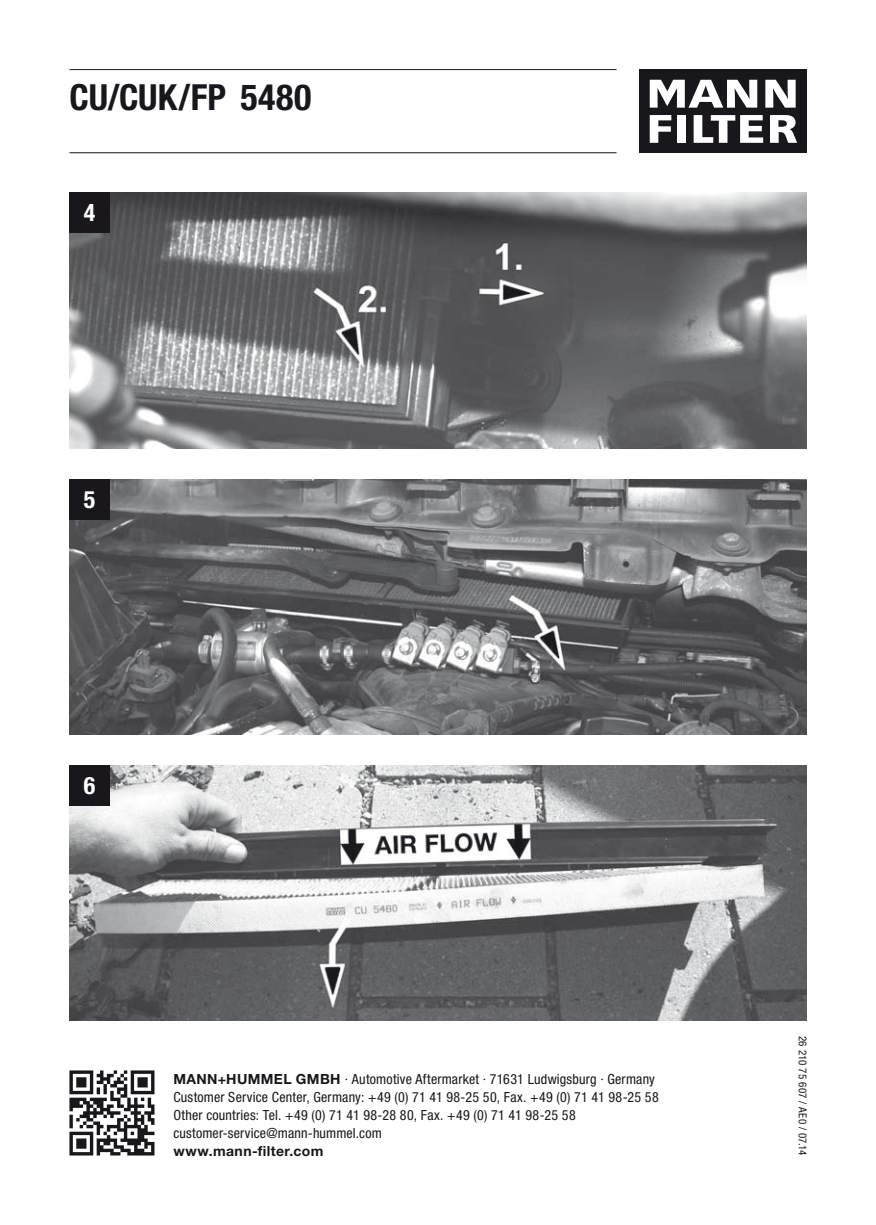
<style>
.page{position:relative;width:876px;height:1225px;background:#fff}
.page>*{position:absolute;margin:0;border:0;box-sizing:border-box;transform-origin:0 0}
.t1{font:700 condensed 36px "Helvetica Neue LT Pro";color:#1a171c}
.t2{font:700 condensed 24px "Helvetica Neue LT Pro";color:#fff}
.t3{font:condensed 14px/18px "Helvetica Neue LT Pro";letter-spacing:.015em;color:#1a171c}
.t4{font:700 14px "Helvetica Neue LT Pro";letter-spacing:.025em;color:#1a171c}
.t5{font:condensed 11px "Helvetica Neue LT Pro";letter-spacing:.02em;color:#1a171c}
.s1{font-weight:700;font-stretch:normal}
</style>
<div class="page">
<svg style="left:69px;top:1070px;width:85px;height:85px"></svg>
<hr style="left:69px;top:69px;width:548px;height:1px;background:#1a171c">
<hr style="left:69px;top:152px;width:548px;height:1px;background:#1a171c">
<div style="left:639px;top:69px;width:167px;height:84px;background:#1a171c"></div>
<svg style="left:765px;top:80px;width:31px;height:28px"></svg>
<svg style="left:650px;top:115px;width:21px;height:28px"></svg>
<div style="left:677px;top:115px;width:9px;height:28px;background:#fff"></div>
<svg style="left:694px;top:115px;width:69px;height:28px"></svg>
<svg style="left:770px;top:115px;width:27px;height:28px"></svg>
<svg style="left:650px;top:80px;width:107px;height:28px"></svg>
<img style="left:69px;top:193px;width:737px;height:255px">
<img style="left:69px;top:765px;width:737px;height:255px">
<img style="left:69px;top:479px;width:737px;height:255px">
<div style="left:69px;top:765px;width:41px;height:40px;background:#1a171c"></div>
<div style="left:69px;top:479px;width:41px;height:40px;background:#1a171c"></div>
<div style="left:69px;top:193px;width:41px;height:40px;background:#1a171c"></div>
<h1 class="t1" style="left:69px;top:75px;width:243px">CU/CUK/FP 5480</h1>
<h2 class="t2" style="left:84px;top:198px;width:13px">4</h2>
<h2 class="t2" style="left:84px;top:485px;width:13px">5</h2>
<h2 class="t2" style="left:84px;top:771px;width:13px">6</h2>
<p class="t3" style="left:173px;top:1069px;width:487px"><span class="s1">MANN+HUMMEL GMBH</span> · Automotive Aftermarket · 71631 Ludwigsburg · Germany Customer Service Center, Germany: +49 (0) 71 41 98-25 50, Fax. +49 (0) 71 41 98-25 58<br>Other countries: Tel. +49 (0) 71 41 98-28 80, Fax. +49 (0) 71 41 98-25 58 customer-service@mann-hummel.com</p>
<p class="t4" style="left:173px;top:1141px;width:152px">www.mann-filter.com</p>
<p class="t5" style="left:809px;top:1035px;width:121px;rotate:90deg">26 210 75 607 / AE0 / 07.14</p>
</div>
